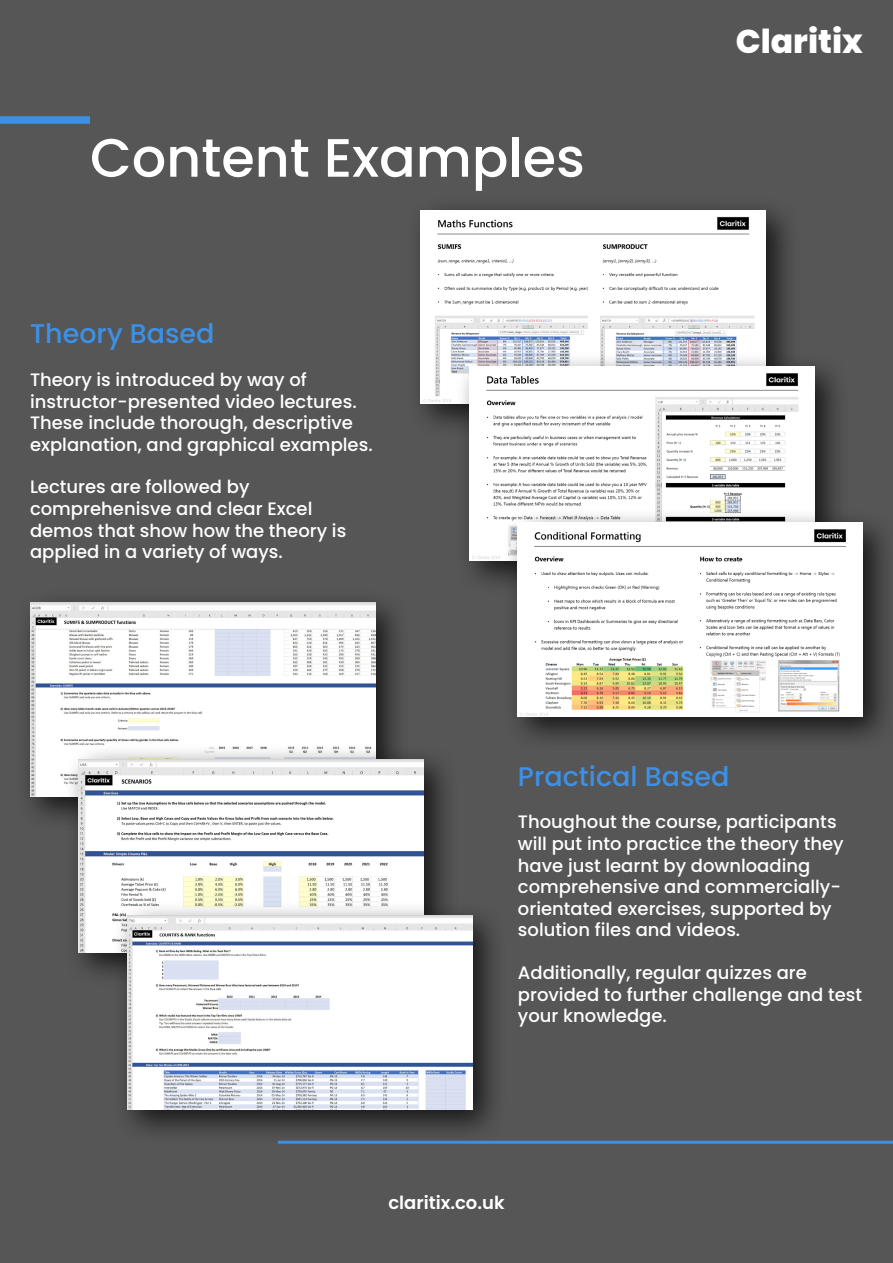
<style>
.page{position:relative;width:893px;height:1263px;background:#565656}
.page>*{position:absolute;margin:0;border:0;box-sizing:border-box;transform-origin:0 0}
.t1{font:500 54px "Poppins";color:#fff}
.t2{font:800 33px "Poppins";color:#fff}
.t3{font:500 27px "Poppins";color:#3c91e6}
.t4{font:500 18px/21.6px "Poppins";color:#fff}
.t5{font:600 18px "Poppins";color:#fff}
</style>
<div class="page">
<hr style="left:278px;top:1141px;width:615px;height:3px;background:#3c91e6">
<div style="left:0;top:116px;width:90px;height:8px;background:#3c91e6"></div>
<div style="left:406px;top:195px;width:396px;height:245px;background:#000;opacity:.75"></div>
<img style="left:421px;top:210px;width:345px;height:194px">
<div style="left:454px;top:351px;width:396px;height:245px;background:#000;opacity:.75"></div>
<img style="left:469px;top:366px;width:345px;height:194px">
<div style="left:503px;top:508px;width:390px;height:245px;background:#000;opacity:.75"></div>
<img style="left:518px;top:523px;width:345px;height:194px">
<div style="left:15px;top:588px;width:396px;height:244px;background:#000;opacity:.75"></div>
<img style="left:30px;top:603px;width:345px;height:193px">
<div style="left:63px;top:744px;width:396px;height:245px;background:#000;opacity:.75"></div>
<img style="left:79px;top:759px;width:345px;height:194px">
<div style="left:112px;top:901px;width:396px;height:244px;background:#000;opacity:.75"></div>
<img style="left:127px;top:916px;width:345px;height:193px">
<h1 class="t1" style="left:90px;top:126px;width:496px">Content Examples</h1>
<h3 class="t3" style="left:30px;top:318px;width:186px">Theory Based</h3>
<p class="t4" style="left:30px;top:369px;width:344px">Theory is introduced by way of instructor-presented video lectures.<br>These include thorough, descriptive explanation, and graphical examples.</p>
<p class="t4" style="left:30px;top:476px;width:318px">Lectures are followed by comprehenisve and clear Excel demos that show how the theory is applied in a variety of ways.</p>
<h2 class="t2" style="left:736px;top:23px;width:129px">Claritix</h2>
<h3 class="t3" style="left:518px;top:761px;width:213px">Practical Based</h3>
<p class="t4" style="left:518px;top:811px;width:327px">Thoughout the course, participants will put into practice the theory they have just learnt by downloading comprehensive and commercially&shy;orientated exercises, supported by solution files and videos.</p>
<p class="t4" style="left:518px;top:962px;width:346px">Additionally, regular quizzes are provided to further challenge and test your knowledge.</p>
<p class="t5" style="left:388px;top:1192px;width:118px">claritix.co.uk</p>
</div>
